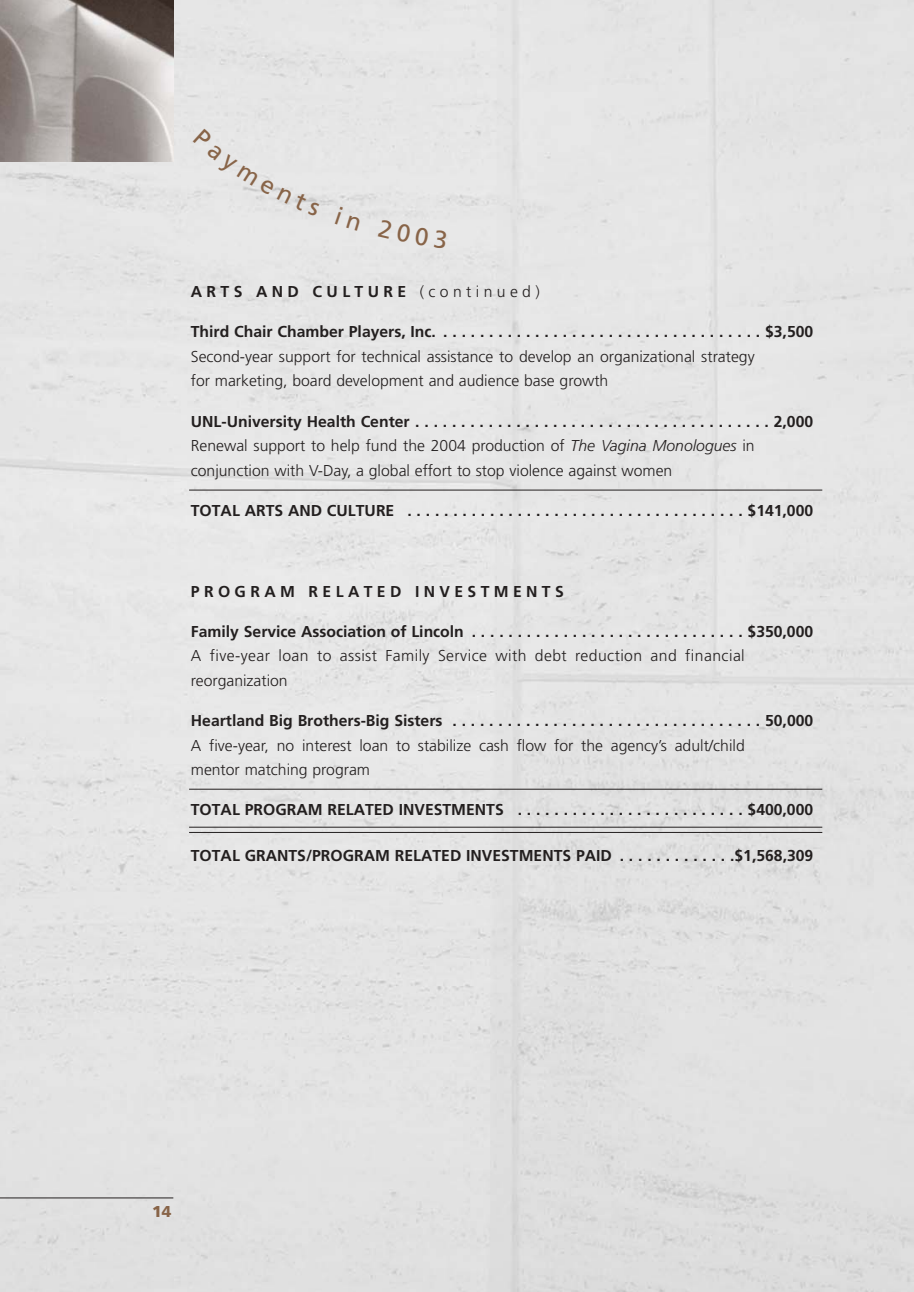
<style>
.page{position:relative;width:914px;height:1292px;background:#fff}
.page>*{position:absolute;margin:0;border:0;box-sizing:border-box;transform-origin:0 0}
.t1{font:300 15.75px/24.5px "Frutiger";color:#231f1f}
.t2{font:700 15.75px "Frutiger";color:#231f1f}
.t3{font:300 15.75px/24.5px "Frutiger";letter-spacing:.03em;color:#231f1f}
.t4{font:700 15.75px "Frutiger";letter-spacing:.28em;color:#231f1f}
.t5{font:900 15.75px "Frutiger";color:#886448}
.s1{font-weight:300}
.s2{font-weight:700}
.s3{font-style:italic}
</style>
<div class="page">
<div style="left:0;top:0;width:914px;height:1291px;background:#e4e4e4"></div>
<img style="left:0;top:0;width:173px;height:161px">
<hr style="left:0;top:1197px;width:173px;height:1px;background:#231f1f">
<hr style="left:189px;top:489px;width:633px;height:1px;background:#231f1f">
<hr style="left:189px;top:788px;width:633px;height:1px;background:#231f1f">
<hr style="left:189px;top:826px;width:633px;height:1px;background:#231f1f">
<hr style="left:189px;top:832px;width:633px;height:1px;background:#231f1f">
<div style="left:193px;top:128px;width:127px;height:89px;background:#e6e6e6"></div>
<svg style="left:335px;top:207px;width:26px;height:24px"></svg>
<div style="left:378px;top:219px;width:69px;height:29px;background:#e8e8e8"></div>
<p class="t4" style="left:191px;top:285px;width:350px">ARTS AND CULTURE <span class="s1">(continued)</span></p>
<p class="t2" style="left:191px;top:326px;width:624px">Third Chair Chamber Players, Inc. . . . . . . . . . . . . . . . . . . . . . . . . . . . . . . . . . . . $3,500</p>
<p class="t1" style="left:191px;top:345px;width:565px">Second-year support for technical assistance to develop an organizational strategy for marketing, board development and audience base growth</p>
<p class="t1" style="left:191px;top:410px;width:624px"><span class="s2">UNL-University Health Center . . . . . . . . . . . . . . . . . . . . . . . . . . . . . . . . . . . . . . . 2,000<br></span>Renewal support to help fund the 2004 production of <span class="s3">The Vagina Monologues</span> in conjunction with V-Day, a global effort to stop violence against women</p>
<p class="t2" style="left:191px;top:504px;width:624px">TOTAL ARTS AND CULTURE . . . . . . . . . . . . . . . . . . . . . . . . . . . . . . . . . . . . . $141,000</p>
<p class="t4" style="left:191px;top:585px;width:374px">PROGRAM RELATED INVESTMENTS</p>
<p class="t2" style="left:191px;top:625px;width:624px">Family Service Association of Lincoln . . . . . . . . . . . . . . . . . . . . . . . . . . . . . . $350,000</p>
<p class="t3" style="left:191px;top:645px;width:555px">A five-year loan to assist Family Service with debt reduction and financial reorganization</p>
<p class="t2" style="left:191px;top:714px;width:624px">Heartland Big Brothers-Big Sisters . . . . . . . . . . . . . . . . . . . . . . . . . . . . . . . . . . 50,000</p>
<p class="t1" style="left:191px;top:734px;width:555px">A five-year, no interest loan to stabilize cash flow for the agency’s adult/child mentor matching program</p>
<p class="t2" style="left:191px;top:803px;width:624px">TOTAL PROGRAM RELATED INVESTMENTS . . . . . . . . . . . . . . . . . . . . . . . . . $400,000</p>
<p class="t2" style="left:191px;top:849px;width:624px">TOTAL GRANTS/PROGRAM RELATED INVESTMENTS PAID . . . . . . . . . . . . .$1,568,309</p>
<p class="t5" style="left:152px;top:1204px;width:21px">14</p>
</div>
